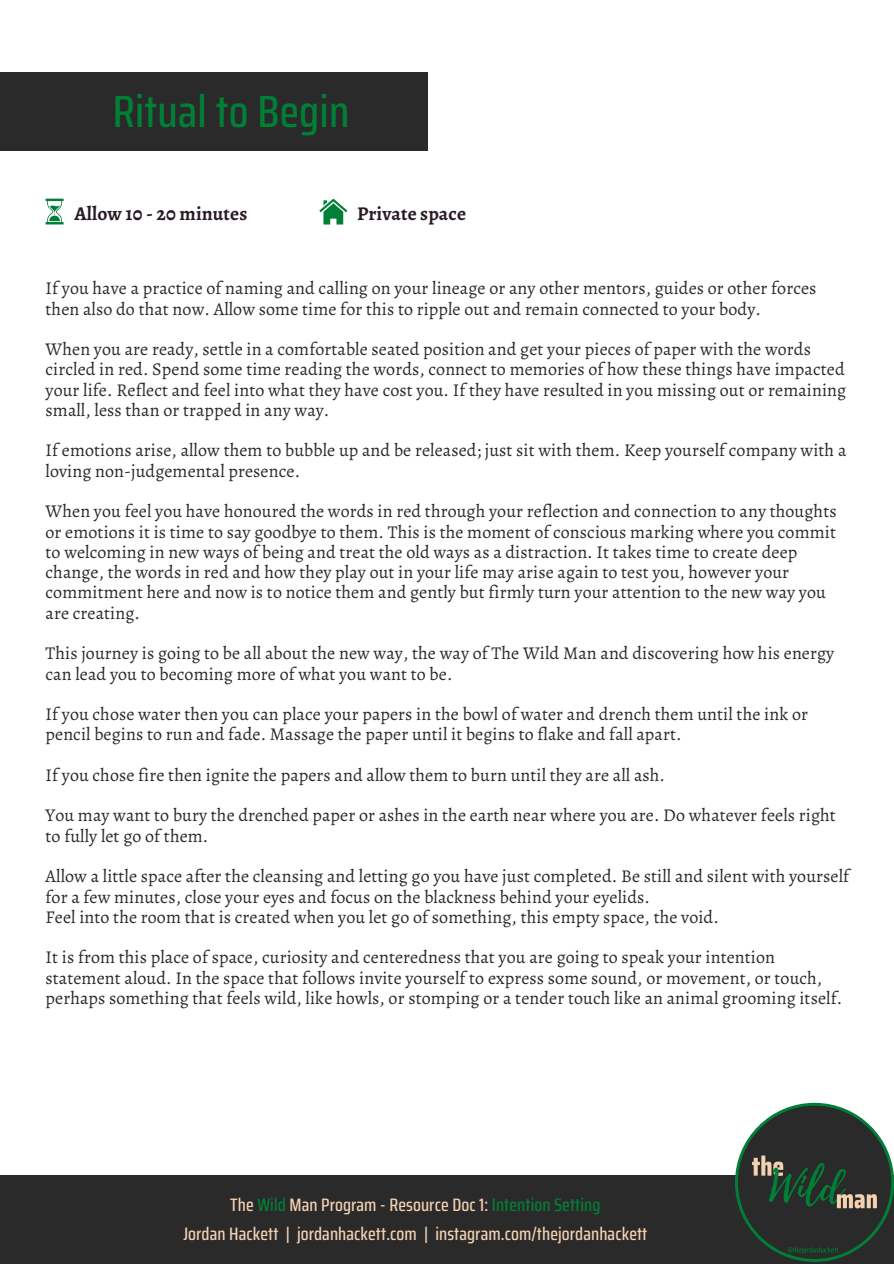
<style>
.page{position:relative;width:894px;height:1264px;background:#fff}
.page>*{position:absolute;margin:0;border:0;box-sizing:border-box;transform-origin:0 0}
.t1{font:500 45px "Saira Condensed";letter-spacing:.005em;color:#008037}
.t2{font:700 19.5px "Alegreya";letter-spacing:.005em;color:#291b26}
.t3{font:18px/20.2px "Alegreya";letter-spacing:.005em;color:#2b2a2a}
.t4{font:500 18px "Saira Condensed";letter-spacing:.005em;color:#f4d1b1}
.s1{color:#008037}
</style>
<div class="page">
<div style="left:0;top:72px;width:427px;height:79px;background:#2b2a2a"></div>
<div style="left:0;top:1175px;width:893px;height:88px;background:#2b2a2a"></div>
<svg style="left:735px;top:1102px;width:158px;height:159px"></svg>
<svg style="left:46px;top:199px;width:18px;height:25px"></svg>
<svg style="left:319px;top:199px;width:28px;height:25px"></svg>
<p class="t1" style="left:113px;top:76px;width:238px">Ritual to Begin</p>
<p class="t2" style="left:75px;top:200px;width:174px">Allow 10 - 20 minutes</p>
<p class="t2" style="left:357px;top:200px;width:110px">Private space</p>
<p class="t3" style="left:46px;top:278px;width:772px">If you have a practice of naming and calling on your lineage or any other mentors, guides or other forces then also do that now. Allow some time for this to ripple out and remain connected to your body.</p>
<p class="t3" style="left:46px;top:339px;width:802px">When you are ready, settle in a comfortable seated position and get your pieces of paper with the words circled in red. Spend some time reading the words, connect to memories of how these things have impacted your life. Reflect and feel into what they have cost you. If they have resulted in you missing out or remaining small, less than or trapped in any way.</p>
<p class="t3" style="left:46px;top:440px;width:802px">If emotions arise, allow them to bubble up and be released; just sit with them. Keep yourself company with a loving non-judgemental presence.</p>
<p class="t3" style="left:46px;top:501px;width:792px">When you feel you have honoured the words in red through your reflection and connection to any thoughts or emotions it is time to say goodbye to them. This is the moment of conscious marking where you commit to welcoming in new ways of being and treat the old ways as a distraction. It takes time to create deep change, the words in red and how they play out in your life may arise again to test you, however your commitment here and now is to notice them and gently but firmly turn your attention to the new way you are creating.</p>
<p class="t3" style="left:46px;top:643px;width:790px">This journey is going to be all about the new way, the way of The Wild Man and discovering how his energy can lead you to becoming more of what you want to be.</p>
<p class="t3" style="left:46px;top:704px;width:763px">If you chose water then you can place your papers in the bowl of water and drench them until the ink or pencil begins to run and fade. Massage the paper until it begins to flake and fall apart.</p>
<p class="t3" style="left:46px;top:764px;width:621px">If you chose fire then ignite the papers and allow them to burn until they are all ash.</p>
<p class="t3" style="left:46px;top:805px;width:791px">You may want to bury the drenched paper or ashes in the earth near where you are. Do whatever feels right to fully let go of them.</p>
<p class="t3" style="left:46px;top:866px;width:804px">Allow a little space after the cleansing and letting go you have just completed. Be still and silent with yourself for a few minutes, close your eyes and focus on the blackness behind your eyelids.</p>
<p class="t3" style="left:46px;top:906px;width:674px">Feel into the room that is created when you let go of something, this empty space, the void.</p>
<p class="t3" style="left:46px;top:947px;width:797px">It is from this place of space, curiosity and centeredness that you are going to speak your intention statement aloud. In the space that follows invite yourself to express some sound, or movement, or touch, perhaps something that feels wild, like howls, or stomping or a tender touch like an animal grooming itself.</p>
<p class="t4" style="left:230px;top:1190px;width:371px">The <span class="s1">Wild</span> Man Program - Resource Doc 1: <span class="s1">Intention Setting</span></p>
<p class="t4" style="left:183px;top:1219px;width:465px">Jordan Hackett | jordanhackett.com | instagram.com/thejordanhackett</p>
</div>
